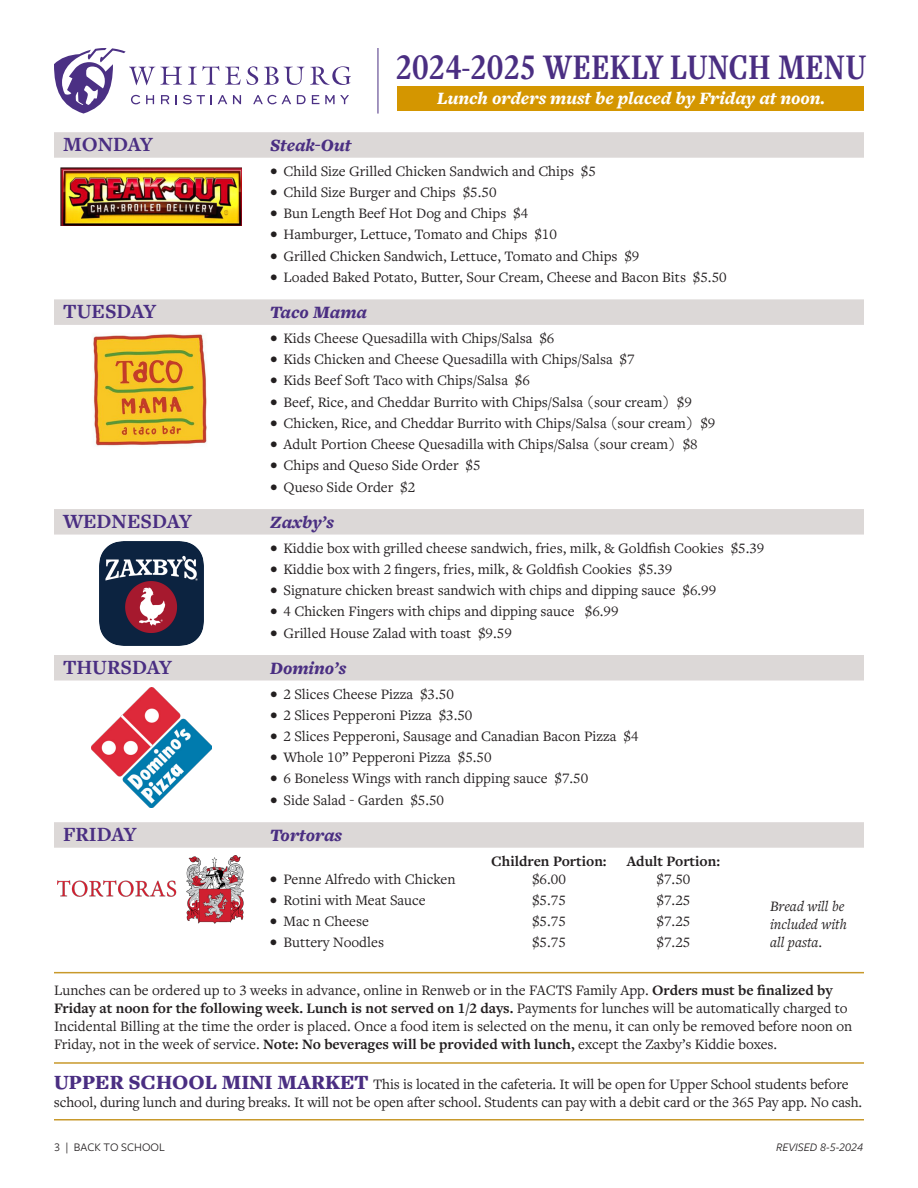
<style>
.page{position:relative;width:918px;height:1188px;background:#fff}
.page>*{position:absolute;margin:0;border:0;box-sizing:border-box;transform-origin:0 0}
.t1{font:600 37.5px "Freight Text Cmp Pro";color:#4a2e82}
.t2{font:700 21px "Freight Text Pro";color:#4a2e82}
.t3{font:italic 900 18px "Freight Text Pro";color:#4a2e82}
.t4{font:italic 900 18px "Freight Text Pro";color:#fff}
.t5{font:15px/18px "Freight Text Pro";color:#231f20}
.t6{font:italic 15px/18px "Freight Text Pro";color:#231f20}
.t7{font:700 15px "Freight Text Pro";color:#231f20}
.t8{font:italic 12px "Freight Sans Pro";color:#231f20}
.t9{font:12px "Freight Sans Pro";color:#231f20}
.s1{font-weight:700}
.s2{font-weight:900;font-size:21px;color:#4a2e82}
</style>
<div class="page">
<div style="left:397px;top:87px;width:467px;height:24px;background:#d49600"></div>
<svg style="left:54px;top:48px;width:297px;height:66px"></svg>
<div style="left:54px;top:132px;width:810px;height:26px;background:#dcd8d7"></div>
<div style="left:54px;top:299px;width:810px;height:26px;background:#dcd8d7"></div>
<div style="left:54px;top:509px;width:810px;height:26px;background:#dcd8d7"></div>
<div style="left:54px;top:655px;width:810px;height:26px;background:#dcd8d7"></div>
<div style="left:54px;top:822px;width:810px;height:26px;background:#dcd8d7"></div>
<img style="left:61px;top:168px;width:181px;height:57px">
<hr style="left:54px;top:972px;width:810px;height:1px;background:#c8992b">
<hr style="left:54px;top:1062px;width:810px;height:2px;background:#c8992b">
<hr style="left:54px;top:1119px;width:810px;height:1px;background:#c8992b">
<hr style="left:378px;top:48px;width:1px;height:66px;background:#4a2e82">
<img style="left:93px;top:333px;width:114px;height:114px">
<img style="left:92px;top:687px;width:119px;height:120px">
<img style="left:99px;top:541px;width:104px;height:105px">
<img style="left:58px;top:855px;width:186px;height:69px">
<h1 class="t1" style="left:395px;top:44px;width:473px">2024-2025 WEEKLY LUNCH MENU</h1>
<p class="t4" style="left:437px;top:86px;width:389px">Lunch orders must be placed by Friday at noon.</p>
<h2 class="t2" style="left:63px;top:130px;width:91px">MONDAY</h2>
<p class="t3" style="left:270px;top:133px;width:83px">Steak-Out</p>
<p class="t5" style="left:270px;top:161px;width:327px">• Child Size Grilled Chicken Sandwich and Chips $5</p>
<p class="t5" style="left:270px;top:183px;width:228px">• Child Size Burger and Chips $5.50</p>
<p class="t5" style="left:270px;top:204px;width:260px">• Bun Length Beef Hot Dog and Chips $4</p>
<p class="t5" style="left:270px;top:225px;width:288px">• Hamburger, Lettuce, Tomato and Chips $10</p>
<p class="t5" style="left:270px;top:246px;width:371px">• Grilled Chicken Sandwich, Lettuce, Tomato and Chips $9</p>
<p class="t5" style="left:270px;top:268px;width:458px">• Loaded Baked Potato, Butter, Sour Cream, Cheese and Bacon Bits $5.50</p>
<h2 class="t2" style="left:63px;top:297px;width:95px">TUESDAY</h2>
<p class="t3" style="left:270px;top:300px;width:98px">Taco Mama</p>
<p class="t5" style="left:270px;top:329px;width:286px">• Kids Cheese Quesadilla with Chips/Salsa $6</p>
<p class="t5" style="left:270px;top:350px;width:366px">• Kids Chicken and Cheese Quesadilla with Chips/Salsa $7</p>
<p class="t5" style="left:270px;top:371px;width:261px">• Kids Beef Soft Taco with Chips/Salsa $6</p>
<p class="t5" style="left:270px;top:392px;width:423px">• Beef, Rice, and Cheddar Burrito with Chips/Salsa (sour cream) $9</p>
<p class="t5" style="left:270px;top:414px;width:447px">• Chicken, Rice, and Cheddar Burrito with Chips/Salsa (sour cream) $9</p>
<p class="t5" style="left:270px;top:435px;width:429px">• Adult Portion Cheese Quesadilla with Chips/Salsa (sour cream) $8</p>
<p class="t5" style="left:270px;top:456px;width:212px">• Chips and Queso Side Order $5</p>
<p class="t5" style="left:270px;top:477px;width:147px">• Queso Side Order $2</p>
<h2 class="t2" style="left:63px;top:507px;width:130px">WEDNESDAY</h2>
<p class="t3" style="left:270px;top:510px;width:65px">Zaxby’s</p>
<p class="t5" style="left:270px;top:538px;width:496px">• Kiddie box with grilled cheese sandwich, fries, milk, &amp; Goldfish Cookies $5.39</p>
<p class="t5" style="left:270px;top:559px;width:404px">• Kiddie box with 2 fingers, fries, milk, &amp; Goldfish Cookies $5.39</p>
<p class="t5" style="left:270px;top:581px;width:448px">• Signature chicken breast sandwich with chips and dipping sauce $6.99</p>
<p class="t5" style="left:270px;top:602px;width:350px">• 4 Chicken Fingers with chips and dipping sauce $6.99</p>
<p class="t5" style="left:270px;top:623px;width:243px">• Grilled House Zalad with toast $9.59</p>
<h2 class="t2" style="left:63px;top:653px;width:110px">THURSDAY</h2>
<p class="t3" style="left:270px;top:656px;width:78px">Domino’s</p>
<p class="t5" style="left:270px;top:684px;width:185px">• 2 Slices Cheese Pizza $3.50</p>
<p class="t5" style="left:270px;top:705px;width:204px">• 2 Slices Pepperoni Pizza $3.50</p>
<p class="t5" style="left:270px;top:727px;width:370px">• 2 Slices Pepperoni, Sausage and Canadian Bacon Pizza $4</p>
<p class="t5" style="left:270px;top:748px;width:223px">• Whole 10” Pepperoni Pizza $5.50</p>
<p class="t5" style="left:270px;top:769px;width:320px">• 6 Boneless Wings with ranch dipping sauce $7.50</p>
<p class="t5" style="left:270px;top:790px;width:176px">• Side Salad - Garden $5.50</p>
<h2 class="t2" style="left:63px;top:820px;width:75px">FRIDAY</h2>
<p class="t3" style="left:270px;top:823px;width:74px">Tortoras</p>
<p class="t7" style="left:491px;top:851px;width:117px">Children Portion:</p>
<p class="t7" style="left:627px;top:851px;width:95px">Adult Portion:</p>
<p class="t5" style="left:270px;top:869px;width:187px">• Penne Alfredo with Chicken</p>
<p class="t5" style="left:532px;top:869px;width:35px">$6.00</p>
<p class="t5" style="left:657px;top:869px;width:35px">$7.50</p>
<p class="t5" style="left:270px;top:891px;width:157px">• Rotini with Meat Sauce</p>
<p class="t5" style="left:532px;top:891px;width:35px">$5.75</p>
<p class="t5" style="left:657px;top:891px;width:35px">$7.25</p>
<p class="t5" style="left:270px;top:912px;width:100px">• Mac n Cheese</p>
<p class="t5" style="left:532px;top:912px;width:35px">$5.75</p>
<p class="t5" style="left:657px;top:912px;width:35px">$7.25</p>
<p class="t5" style="left:270px;top:933px;width:116px">• Buttery Noodles</p>
<p class="t5" style="left:532px;top:933px;width:35px">$5.75</p>
<p class="t5" style="left:657px;top:933px;width:35px">$7.25</p>
<p class="t6" style="left:770px;top:897px;width:79px">Bread will be included with all pasta.</p>
<p class="t5" style="left:54px;top:981px;width:800px">Lunches can be ordered up to 3 weeks in advance, online in Renweb or in the FACTS Family App. <span class="s1">Orders must be finalized by Friday at noon for the following week. Lunch is not served on 1/2 days.</span> Payments for lunches will be automatically charged to Incidental Billing at the time the order is placed. Once a food item is selected on the menu, it can only be removed before noon on Friday, not in the week of service. <span class="s1">Note: No beverages will be provided with lunch,</span> except the Zaxby’s Kiddie boxes.</p>
<p class="t5" style="left:54px;top:1075px;width:810px"><span class="s2">UPPER SCHOOL MINI MARKET</span> This is located in the cafeteria. It will be open for Upper School students before school, during lunch and during breaks. It will not be open after school. Students can pay with a debit card or the 365 Pay app. No cash.</p>
<p class="t9" style="left:54px;top:1139px;width:112px">3 | BACK TO SCHOOL</p>
<p class="t8" style="left:776px;top:1139px;width:89px">REVISED 8-5-2024</p>
</div>
